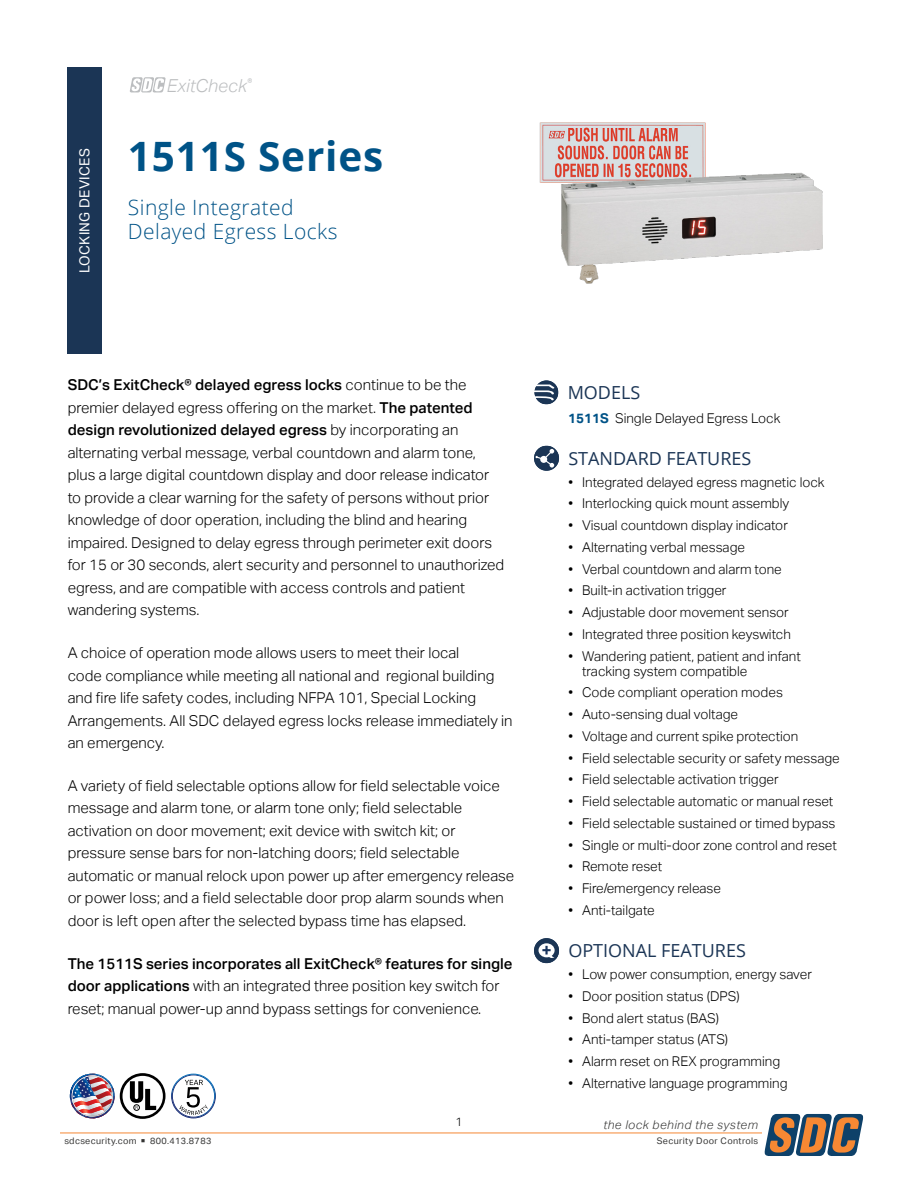
<style>
.page{position:relative;width:918px;height:1188px;background:#fff}
.page>*{position:absolute;margin:0;border:0;box-sizing:border-box;transform-origin:0 0}
.t1{font:700 40.5px "Open Sans";letter-spacing:.02em;color:#005387}
.t2{font:300 21px/24px "Open Sans";letter-spacing:.02em;color:#005387}
.t3{font:18px "Open Sans";color:#1b3555}
.t4{font:italic 300 17.85px "Aktiv Grotesk";color:#bcbec0}
.t5{font:300 15px/22.5px "Aktiv Grotesk";color:#000}
.t6{font:13.8px "Aktiv Grotesk";letter-spacing:.02em;color:#fff}
.t7{font:300 13.5px/15px "Aktiv Grotesk";color:#000}
.t8{font:italic 300 12px "Aktiv Grotesk";letter-spacing:.04em;color:#343433}
.t9{font:300 12px "Aktiv Grotesk";color:#000}
.t10{font:9px "Aktiv Grotesk";letter-spacing:.04em;color:#343433}
.s1{font-weight:500}
.s2{font-weight:700;color:#005387}
.s3{font-size:6.75px}
</style>
<div class="page">
<hr style="left:60px;top:1133px;width:702px;height:1px;background:#f58833">
<svg style="left:764px;top:1114px;width:99px;height:42px;background:#837468"></svg>
<svg style="left:535px;top:380px;width:23px;height:24px"></svg>
<svg style="left:534px;top:385px;width:20px;height:15px"></svg>
<div style="left:534px;top:446px;width:25px;height:25px;background:#1b3555;border-radius:12px"></div>
<svg style="left:536px;top:449px;width:18px;height:19px"></svg>
<div style="left:534px;top:938px;width:25px;height:25px;background:#1b3555;border-radius:12px"></div>
<svg style="left:539px;top:943px;width:16px;height:15px"></svg>
<img style="left:70px;top:1073px;width:146px;height:46px">
<div style="left:68px;top:68px;width:34px;height:286px;background:#1b3555"></div>
<img style="left:539px;top:122px;width:284px;height:162px">
<svg style="left:130px;top:77px;width:36px;height:15px"></svg>
<p class="t6" style="left:77px;top:273px;width:126px;rotate:-90deg">LOCKING DEVICES</p>
<p class="t4" style="left:167px;top:76px;width:87px">ExitCheck<sup>®</sup></p>
<h1 class="t1" style="left:128px;top:128px;width:257px">1511S Series</h1>
<h2 class="t2" style="left:128px;top:195px;width:211px">Single Integrated<br>Delayed Egress Locks</h2>
<p class="t5" style="left:68px;top:374px;width:438px"><span class="s1">SDC’s ExitCheck® delayed egress locks</span> continue to be the premier delayed egress offering on the market. <span class="s1">The patented design revolutionized delayed egress</span> by incorporating an alternating verbal message, verbal countdown and alarm tone, plus a large digital countdown display and door release indicator to provide a clear warning for the safety of persons without prior knowledge of door operation, including the blind and hearing impaired. Designed to delay egress through perimeter exit doors for 15 or 30 seconds, alert security and personnel to unauthorized egress, and are compatible with access controls and patient wandering systems.</p>
<p class="t5" style="left:68px;top:642px;width:446px">A choice of operation mode allows users to meet their local<br>code compliance while meeting all national and regional building and fire life safety codes, including NFPA 101, Special Locking Arrangements. All SDC delayed egress locks release immediately in an emergency.</p>
<p class="t5" style="left:68px;top:774px;width:448px">A variety of field selectable options allow for field selectable voice message and alarm tone, or alarm tone only; field selectable activation on door movement; exit device with switch kit; or pressure sense bars for non-latching doors; field selectable automatic or manual relock upon power up after emergency release or power loss; and a field selectable door prop alarm sounds when door is left open after the selected bypass time has elapsed.</p>
<p class="t5" style="left:68px;top:952px;width:446px"><span class="s1">The 1511S series incorporates all ExitCheck® features for single door applications</span> with an integrated three position key switch for reset; manual power-up annd bypass settings for convenience.</p>
<p class="t3" style="left:568px;top:381px;width:74px">MODELS</p>
<p class="t7" style="left:568px;top:411px;width:214px"><span class="s2">1511S</span> Single Delayed Egress Lock</p>
<p class="t3" style="left:568px;top:446px;width:185px">STANDARD FEATURES</p>
<p class="t7" style="left:569px;top:474px;width:257px">• Integrated delayed egress magnetic lock</p>
<p class="t7" style="left:569px;top:496px;width:222px">• Interlocking quick mount assembly</p>
<p class="t7" style="left:569px;top:518px;width:221px">• Visual countdown display indicator</p>
<p class="t7" style="left:569px;top:540px;width:178px">• Alternating verbal message</p>
<p class="t7" style="left:569px;top:561px;width:215px">• Verbal countdown and alarm tone</p>
<p class="t7" style="left:569px;top:583px;width:159px">• Built-in activation trigger</p>
<p class="t7" style="left:569px;top:605px;width:222px">• Adjustable door movement sensor</p>
<p class="t7" style="left:569px;top:627px;width:224px">• Integrated three position keyswitch</p>
<p class="t7" style="left:582px;top:648px;width:220px;text-indent:-14px">• Wandering patient, patient and infant tracking system compatible</p>
<p class="t7" style="left:569px;top:685px;width:216px">• Code compliant operation modes</p>
<p class="t7" style="left:569px;top:707px;width:171px">• Auto-sensing dual voltage</p>
<p class="t7" style="left:569px;top:729px;width:231px">• Voltage and current spike protection</p>
<p class="t7" style="left:569px;top:750px;width:273px">• Field selectable security or safety message</p>
<p class="t7" style="left:569px;top:772px;width:212px">• Field selectable activation trigger</p>
<p class="t7" style="left:569px;top:794px;width:266px">• Field selectable automatic or manual reset</p>
<p class="t7" style="left:569px;top:816px;width:268px">• Field selectable sustained or timed bypass</p>
<p class="t7" style="left:569px;top:837px;width:270px">• Single or multi-door zone control and reset</p>
<p class="t7" style="left:569px;top:859px;width:95px">• Remote reset</p>
<p class="t7" style="left:569px;top:881px;width:154px">• Fire/emergency release</p>
<p class="t7" style="left:569px;top:903px;width:88px">• Anti-tailgate</p>
<p class="t3" style="left:568px;top:938px;width:179px">OPTIONAL FEATURES</p>
<p class="t7" style="left:569px;top:967px;width:245px">• Low power consumption, energy saver</p>
<p class="t7" style="left:569px;top:989px;width:173px">• Door position status (DPS)</p>
<p class="t7" style="left:569px;top:1010px;width:152px">• Bond alert status (BAS)</p>
<p class="t7" style="left:569px;top:1032px;width:161px">• Anti-tamper status (ATS)</p>
<p class="t7" style="left:569px;top:1054px;width:213px">• Alarm reset on REX programming</p>
<p class="t7" style="left:569px;top:1076px;width:221px">• Alternative language programming</p>
<p class="t9" style="left:455px;top:1115px;width:9px">1</p>
<p class="t8" style="left:603px;top:1118px;width:156px">the lock behind the system</p>
<p class="t10" style="left:64px;top:1136px;width:148px">sdcsecurity.com <span class="s3">■</span> 800.413.8783</p>
<p class="t10" style="left:657px;top:1136px;width:103px">Security Door Controls</p>
</div>
